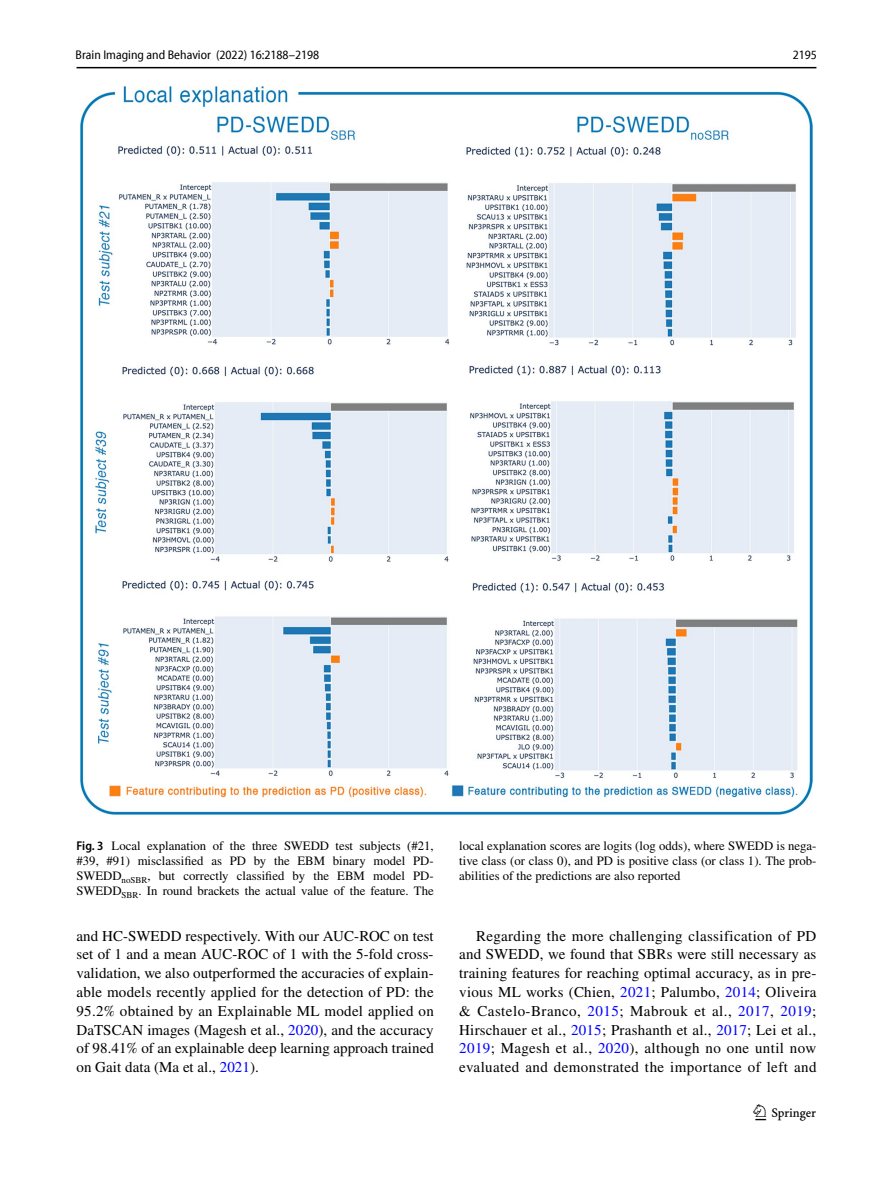
<style>
.page{position:relative;width:893px;height:1187px;background:#fff}
.page>*{position:absolute;margin:0;border:0;box-sizing:border-box;transform-origin:0 0}
.t1{font:22.5px "Springnew Regular 3";color:#000}
.t2{font:15px/18.8px "STIX";letter-spacing:.005em;color:#000;text-align:justify}
.t3{font:12.75px/15px "STIX";color:#000;text-align:justify}
.t4{font:semi-condensed 12.75px "Myriad Pro Unic";color:#000}
.s1{font-family:"Myriad Pro";font-weight:600;font-stretch:semi-condensed}
.s2{color:#00f}
</style>
<div class="page">
<hr style="left:77px;top:67px;width:739px;height:1px;background:#000">
<img style="left:81px;top:87px;width:731px;height:727px">
<p class="t4" style="left:76px;top:50px;width:245px">Brain Imaging and Behavior (2022) 16:2188–2198</p>
<p class="t4" style="left:793px;top:50px;width:26px">2195</p>
<p class="t3" style="left:77px;top:838px;width:359px"><span class="s1">Fig. 3</span> Local explanation of the three SWEDD test subjects (#21, #39, #91) misclassified as PD by the EBM binary model PD-SWEDD<sub>noSBR</sub>, but correctly classified by the EBM model PD-SWEDD<sub>SBR</sub>. In round brackets the actual value of the feature. The</p>
<p class="t3" style="left:459px;top:838px;width:359px">local explanation scores are logits (log odds), where SWEDD is nega&shy;tive class (or class 0), and PD is positive class (or class 1). The prob&shy;abilities of the predictions are also reported</p>
<p class="t2" style="left:77px;top:927px;width:359px">and HC-SWEDD respectively. With our AUC-ROC on test set of 1 and a mean AUC-ROC of 1 with the 5-fold cross&shy;validation, we also outperformed the accuracies of explain&shy;able models recently applied for the detection of PD: the 95.2% obtained by an Explainable ML model applied on DaTSCAN images (Magesh et al., <span class="s2">2020</span>), and the accuracy of 98.41% of an explainable deep learning approach trained on Gait data (Ma et al., <span class="s2">2021</span>).</p>
<p class="t2" style="left:459px;top:927px;width:359px;text-indent:17px">Regarding the more challenging classification of PD and SWEDD, we found that SBRs were still necessary as training features for reaching optimal accuracy, as in pre&shy;vious ML works (Chien, <span class="s2">2021</span>; Palumbo, <span class="s2">2014</span>; Oliveira &amp; Castelo-Branco, <span class="s2">2015</span>; Mabrouk et al., <span class="s2">2017</span>, <span class="s2">2019</span>; Hirschauer et al., <span class="s2">2015</span>; Prashanth et al., <span class="s2">2017</span>; Lei et al., <span class="s2">2019</span>; Magesh et al., <span class="s2">2020</span>), although no one until now evaluated and demonstrated the importance of left and</p>
<h1 class="t1" style="left:755px;top:1104px;width:62px">1 3</h1>
</div>
